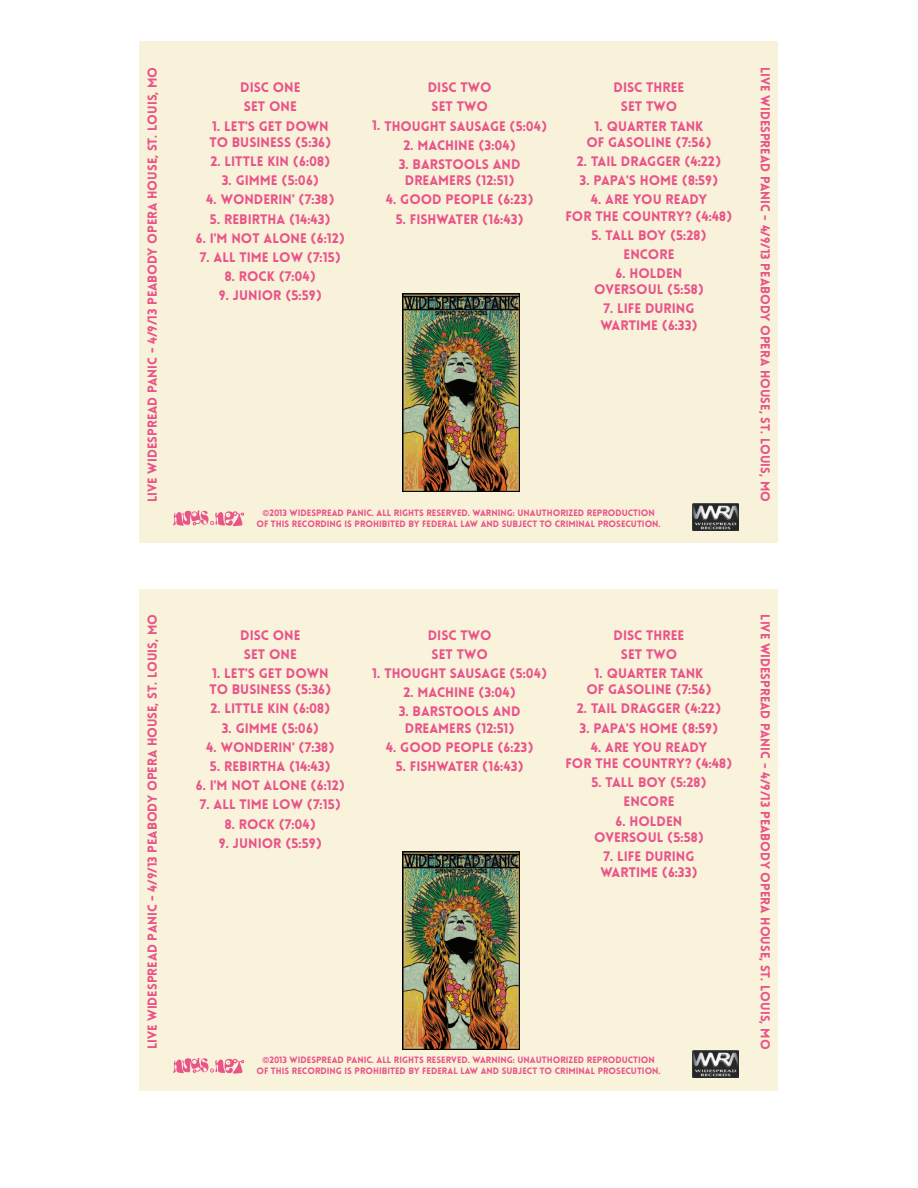
<style>
.page{position:relative;width:918px;height:1188px;background:#fff}
.page>*{position:absolute;margin:0;border:0;box-sizing:border-box;transform-origin:0 0}
.t1{font:900 13.5px/16.2px "Lovelo";color:#e95489;text-align:center}
.t2{font:900 12.75px "Lovelo";color:#e95489}
.t3{font:900 9px/10.8px "Lovelo";color:#e95489;text-align:center}
.s1{font-family:"Glaser";font-weight:400}
</style>
<div class="page">
<div style="left:139px;top:42px;width:639px;height:501px;background:#f9f2da"></div>
<img style="left:692px;top:503px;width:46px;height:27px">
<svg style="left:173px;top:510px;width:71px;height:16px"></svg>
<div style="left:139px;top:589px;width:639px;height:501px;background:#f9f3db"></div>
<img style="left:692px;top:1051px;width:46px;height:27px">
<svg style="left:173px;top:1058px;width:71px;height:16px"></svg>
<img style="left:403px;top:294px;width:117px;height:198px">
<img style="left:403px;top:851px;width:117px;height:198px">
<p class="t2" style="left:144px;top:502px;width:438px;rotate:-90deg">LIVE WIDESPREAD PANIC - 4/9/13 PEABODY OPERA HOUSE, ST. LOUIS, MO</p>
<p class="t2" style="left:144px;top:1049px;width:438px;rotate:-90deg">LIVE WIDESPREAD PANIC - 4/9/13 PEABODY OPERA HOUSE, ST. LOUIS, MO</p>
<p class="t1" style="left:240px;top:78px;width:62px;line-height:19.2px;text-align:left">DISC ONE<br>SET ONE</p>
<p class="t1" style="left:210px;top:118px;width:123px;text-align:left">1. LET'S GET DOWN<br>TO BUSINESS <span class="s1">(</span>5:36<span class="s1">)</span></p>
<p class="t1" style="left:210px;top:153px;width:122px">2. LITTLE KIN <span class="s1">(</span>6:08<span class="s1">)</span></p>
<p class="t1" style="left:222px;top:172px;width:99px">3. GIMME <span class="s1">(</span>5:06<span class="s1">)</span></p>
<p class="t1" style="left:206px;top:192px;width:130px">4. WONDERIN' <span class="s1">(</span>7:38<span class="s1">)</span></p>
<p class="t1" style="left:210px;top:211px;width:122px">5. REBIRTHA <span class="s1">(</span>14:43<span class="s1">)</span></p>
<p class="t1" style="left:196px;top:230px;width:151px">6. I'M NOT ALONE <span class="s1">(</span>6:12<span class="s1">)</span></p>
<p class="t1" style="left:200px;top:249px;width:143px">7. ALL TIME LOW <span class="s1">(</span>7:15<span class="s1">)</span></p>
<p class="t1" style="left:225px;top:268px;width:93px">8. ROCK <span class="s1">(</span>7:04<span class="s1">)</span></p>
<p class="t1" style="left:219px;top:288px;width:105px">9. JUNIOR <span class="s1">(</span>5:59<span class="s1">)</span></p>
<p class="t1" style="left:428px;top:78px;width:65px;line-height:19.2px;text-align:left">DISC TWO<br>SET TWO</p>
<p class="t1" style="left:372px;top:118px;width:176px">1. THOUGHT SAUSAGE <span class="s1">(</span>5:04<span class="s1">)</span></p>
<p class="t1" style="left:403px;top:137px;width:114px">2. MACHINE <span class="s1">(</span>3:04<span class="s1">)</span></p>
<p class="t1" style="left:399px;top:156px;width:123px">3. BARSTOOLS AND<br>DREAMERS <span class="s1">(</span>12:51<span class="s1">)</span></p>
<p class="t1" style="left:386px;top:192px;width:149px">4. GOOD PEOPLE <span class="s1">(</span>6:23<span class="s1">)</span></p>
<p class="t1" style="left:396px;top:211px;width:129px">5. FISHWATER <span class="s1">(</span>16:43<span class="s1">)</span></p>
<p class="t1" style="left:614px;top:78px;width:72px;line-height:19.2px">DISC THREE<br>SET TWO</p>
<p class="t1" style="left:586px;top:118px;width:127px">1. QUARTER TANK<br>OF GASOLINE <span class="s1">(</span>7:56<span class="s1">)</span></p>
<p class="t1" style="left:577px;top:153px;width:146px">2. TAIL DRAGGER <span class="s1">(</span>4:22<span class="s1">)</span></p>
<p class="t1" style="left:580px;top:172px;width:140px">3. PAPA'S HOME <span class="s1">(</span>8:59<span class="s1">)</span></p>
<p class="t1" style="left:566px;top:192px;width:168px">4. ARE YOU READY<br>FOR THE COUNTRY? <span class="s1">(</span>4:48<span class="s1">)</span></p>
<p class="t1" style="left:591px;top:226px;width:117px;line-height:19.2px">5. TALL BOY <span class="s1">(</span>5:28<span class="s1">)<br></span>ENCORE</p>
<p class="t1" style="left:594px;top:265px;width:111px">6. HOLDEN<br>OVERSOUL <span class="s1">(</span>5:58<span class="s1">)</span></p>
<p class="t1" style="left:600px;top:301px;width:99px;text-align:left">7. LIFE DURING<br>WARTIME <span class="s1">(</span>6:33<span class="s1">)</span></p>
<p class="t3" style="left:257px;top:507px;width:406px"><span class="s1">©</span>2013 WIDESPREAD PANIC. ALL RIGHTS RESERVED. WARNING: UNAUTHORIZED REPRODUCTION<br>OF THIS RECORDING IS PROHIBITED BY FEDERAL LAW AND SUBJECT TO CRIMINAL PROSECUTION.</p>
<p class="t2" style="left:773px;top:67px;width:438px;rotate:90deg">LIVE WIDESPREAD PANIC - 4/9/13 PEABODY OPERA HOUSE, ST. LOUIS, MO</p>
<p class="t1" style="left:240px;top:625px;width:62px;line-height:19.2px;text-align:left">DISC ONE<br>SET ONE</p>
<p class="t1" style="left:210px;top:665px;width:123px;text-align:left">1. LET'S GET DOWN<br>TO BUSINESS <span class="s1">(</span>5:36<span class="s1">)</span></p>
<p class="t1" style="left:210px;top:701px;width:122px">2. LITTLE KIN <span class="s1">(</span>6:08<span class="s1">)</span></p>
<p class="t1" style="left:222px;top:720px;width:99px">3. GIMME <span class="s1">(</span>5:06<span class="s1">)</span></p>
<p class="t1" style="left:206px;top:739px;width:130px">4. WONDERIN' <span class="s1">(</span>7:38<span class="s1">)</span></p>
<p class="t1" style="left:210px;top:758px;width:122px">5. REBIRTHA <span class="s1">(</span>14:43<span class="s1">)</span></p>
<p class="t1" style="left:196px;top:778px;width:151px">6. I'M NOT ALONE <span class="s1">(</span>6:12<span class="s1">)</span></p>
<p class="t1" style="left:200px;top:797px;width:143px">7. ALL TIME LOW <span class="s1">(</span>7:15<span class="s1">)</span></p>
<p class="t1" style="left:225px;top:816px;width:93px">8. ROCK <span class="s1">(</span>7:04<span class="s1">)</span></p>
<p class="t1" style="left:219px;top:835px;width:105px">9. JUNIOR <span class="s1">(</span>5:59<span class="s1">)</span></p>
<p class="t1" style="left:428px;top:625px;width:65px;line-height:19.2px;text-align:left">DISC TWO<br>SET TWO</p>
<p class="t1" style="left:372px;top:665px;width:176px">1. THOUGHT SAUSAGE <span class="s1">(</span>5:04<span class="s1">)</span></p>
<p class="t1" style="left:403px;top:685px;width:114px">2. MACHINE <span class="s1">(</span>3:04<span class="s1">)</span></p>
<p class="t1" style="left:399px;top:704px;width:123px">3. BARSTOOLS AND<br>DREAMERS <span class="s1">(</span>12:51<span class="s1">)</span></p>
<p class="t1" style="left:386px;top:739px;width:149px">4. GOOD PEOPLE <span class="s1">(</span>6:23<span class="s1">)</span></p>
<p class="t1" style="left:396px;top:758px;width:129px">5. FISHWATER <span class="s1">(</span>16:43<span class="s1">)</span></p>
<p class="t1" style="left:614px;top:625px;width:72px;line-height:19.2px">DISC THREE<br>SET TWO</p>
<p class="t1" style="left:586px;top:665px;width:127px">1. QUARTER TANK<br>OF GASOLINE <span class="s1">(</span>7:56<span class="s1">)</span></p>
<p class="t1" style="left:577px;top:701px;width:146px">2. TAIL DRAGGER <span class="s1">(</span>4:22<span class="s1">)</span></p>
<p class="t1" style="left:580px;top:720px;width:140px">3. PAPA'S HOME <span class="s1">(</span>8:59<span class="s1">)</span></p>
<p class="t1" style="left:566px;top:739px;width:168px">4. ARE YOU READY<br>FOR THE COUNTRY? <span class="s1">(</span>4:48<span class="s1">)</span></p>
<p class="t1" style="left:591px;top:773px;width:117px;line-height:19.2px">5. TALL BOY <span class="s1">(</span>5:28<span class="s1">)<br></span>ENCORE</p>
<p class="t1" style="left:594px;top:813px;width:111px">6. HOLDEN<br>OVERSOUL <span class="s1">(</span>5:58<span class="s1">)</span></p>
<p class="t1" style="left:600px;top:848px;width:99px;text-align:left">7. LIFE DURING<br>WARTIME <span class="s1">(</span>6:33<span class="s1">)</span></p>
<p class="t3" style="left:257px;top:1055px;width:406px"><span class="s1">©</span>2013 WIDESPREAD PANIC. ALL RIGHTS RESERVED. WARNING: UNAUTHORIZED REPRODUCTION<br>OF THIS RECORDING IS PROHIBITED BY FEDERAL LAW AND SUBJECT TO CRIMINAL PROSECUTION.</p>
<p class="t2" style="left:773px;top:614px;width:438px;rotate:90deg">LIVE WIDESPREAD PANIC - 4/9/13 PEABODY OPERA HOUSE, ST. LOUIS, MO</p>
</div>
